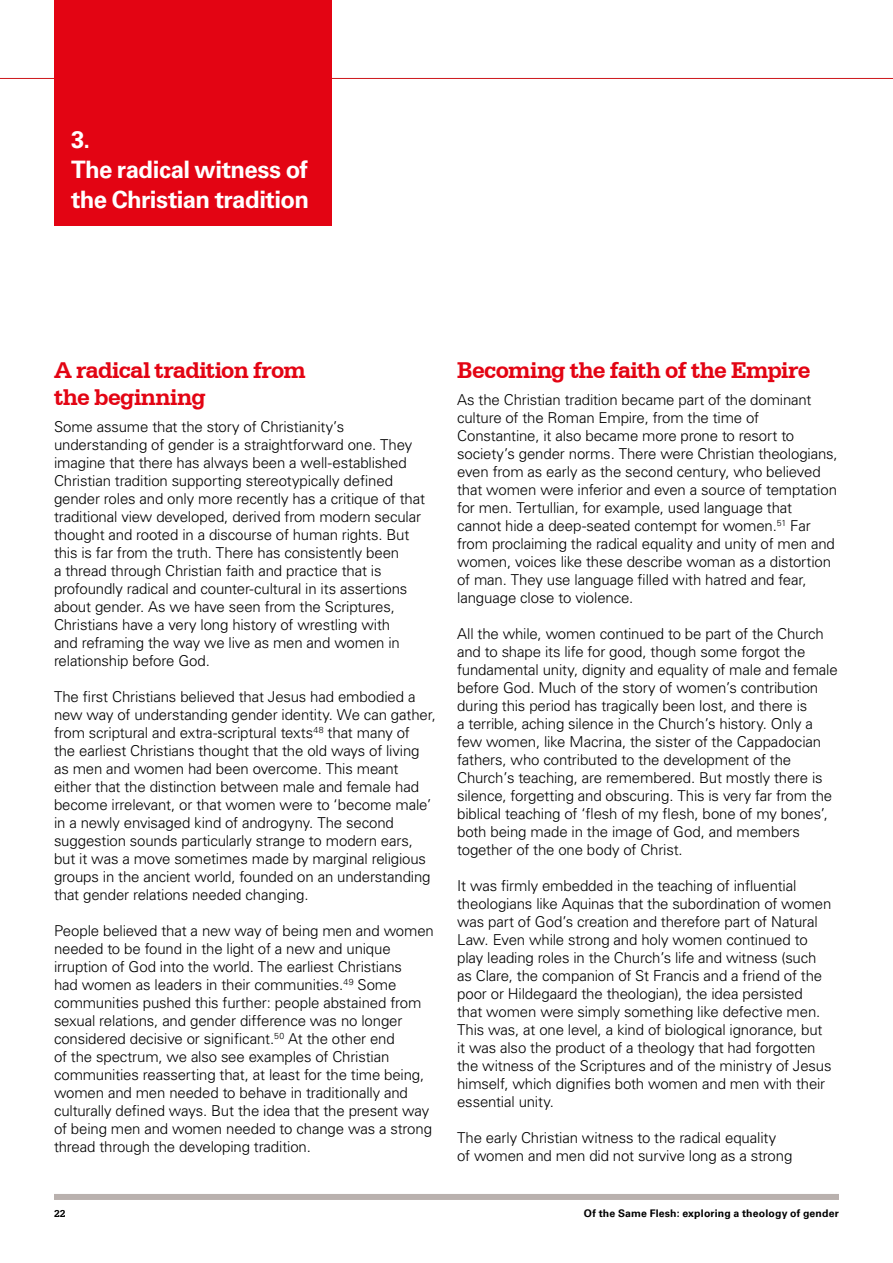
<style>
.page{position:relative;width:893px;height:1263px;background:#fff}
.page>*{position:absolute;margin:0;border:0;box-sizing:border-box;transform-origin:0 0}
.t1{font:700 24px/27px "Serifa BT";letter-spacing:-.025em;color:#e30413}
.t2{font:700 24px/30px "Univers CA";letter-spacing:-.025em;color:#fff}
.t3{font:300 15px/18px "Univers CA";letter-spacing:-.01em;color:#000}
.t4{font:700 10.5px "Univers CA";letter-spacing:.015em;color:#000}
.t5{font:700 10.5px "Serifa BT";color:#000}
</style>
<div class="page">
<div style="left:54px;top:1194px;width:785px;height:6px;background:#b9b1ae"></div>
<hr style="left:0;top:78px;width:893px;height:1px;background:#cd1619">
<div style="left:54px;top:0;width:277px;height:225px;background:#e30413"></div>
<h1 class="t2" style="left:71px;top:125px;width:240px">3.<br>The radical witness of the Christian tradition</h1>
<h1 class="t1" style="left:54px;top:356px;width:253px">A radical tradition from the beginning</h1>
<p class="t3" style="left:54px;top:418px;width:373px">Some assume that the story of Christianity’s understanding of gender is a straightforward one. They imagine that there has always been a well-established Christian tradition supporting stereotypically defined gender roles and only more recently has a critique of that traditional view developed, derived from modern secular thought and rooted in a discourse of human rights. But this is far from the truth. There has consistently been<br>a thread through Christian faith and practice that is profoundly radical and counter-cultural in its assertions about gender. As we have seen from the Scriptures, Christians have a very long history of wrestling with<br>and reframing the way we live as men and women in relationship before God.</p>
<p class="t3" style="left:54px;top:688px;width:383px">The first Christians believed that Jesus had embodied a new way of understanding gender identity. We can gather, from scriptural and extra-scriptural texts<sup>48</sup> that many of<br>the earliest Christians thought that the old ways of living as men and women had been overcome. This meant either that the distinction between male and female had become irrelevant, or that women were to ‘become male’ in a newly envisaged kind of androgyny. The second suggestion sounds particularly strange to modern ears, but it was a move sometimes made by marginal religious groups in the ancient world, founded on an understanding that gender relations needed changing.</p>
<p class="t3" style="left:54px;top:922px;width:381px">People believed that a new way of being men and women needed to be found in the light of a new and unique irruption of God into the world. The earliest Christians<br>had women as leaders in their communities.<sup>49</sup> Some communities pushed this further: people abstained from sexual relations, and gender difference was no longer considered decisive or significant.<sup>50</sup> At the other end<br>of the spectrum, we also see examples of Christian communities reasserting that, at least for the time being, women and men needed to behave in traditionally and culturally defined ways. But the idea that the present way of being men and women needed to change was a strong thread through the developing tradition.</p>
<h1 class="t1" style="left:457px;top:356px;width:355px">Becoming the faith of the Empire</h1>
<p class="t3" style="left:457px;top:391px;width:382px">As the Christian tradition became part of the dominant culture of the Roman Empire, from the time of Constantine, it also became more prone to resort to society’s gender norms. There were Christian theologians, even from as early as the second century, who believed that women were inferior and even a source of temptation for men. Tertullian, for example, used language that cannot hide a deep-seated contempt for women.<sup>51</sup> Far from proclaiming the radical equality and unity of men and women, voices like these describe woman as a distortion of man. They use language filled with hatred and fear, language close to violence.</p>
<p class="t3" style="left:457px;top:625px;width:382px">All the while, women continued to be part of the Church and to shape its life for good, though some forgot the fundamental unity, dignity and equality of male and female before God. Much of the story of women’s contribution during this period has tragically been lost, and there is<br>a terrible, aching silence in the Church’s history. Only a few women, like Macrina, the sister of the Cappadocian fathers, who contributed to the development of the Church’s teaching, are remembered. But mostly there is silence, forgetting and obscuring. This is very far from the biblical teaching of ‘flesh of my flesh, bone of my bones’, both being made in the image of God, and members together of the one body of Christ.</p>
<p class="t3" style="left:457px;top:877px;width:376px">It was firmly embedded in the teaching of influential theologians like Aquinas that the subordination of women was part of God’s creation and therefore part of Natural Law. Even while strong and holy women continued to play leading roles in the Church’s life and witness (such as Clare, the companion of St Francis and a friend of the poor or Hildegaard the theologian), the idea persisted that women were simply something like defective men.<br>This was, at one level, a kind of biological ignorance, but it was also the product of a theology that had forgotten the witness of the Scriptures and of the ministry of Jesus himself, which dignifies both women and men with their essential unity.</p>
<p class="t3" style="left:457px;top:1129px;width:337px">The early Christian witness to the radical equality of women and men did not survive long as a strong</p>
<p class="t5" style="left:54px;top:1207px;width:13px">22</p>
<p class="t4" style="left:584px;top:1207px;width:256px">Of the Same Flesh: exploring a theology of gender</p>
</div>
